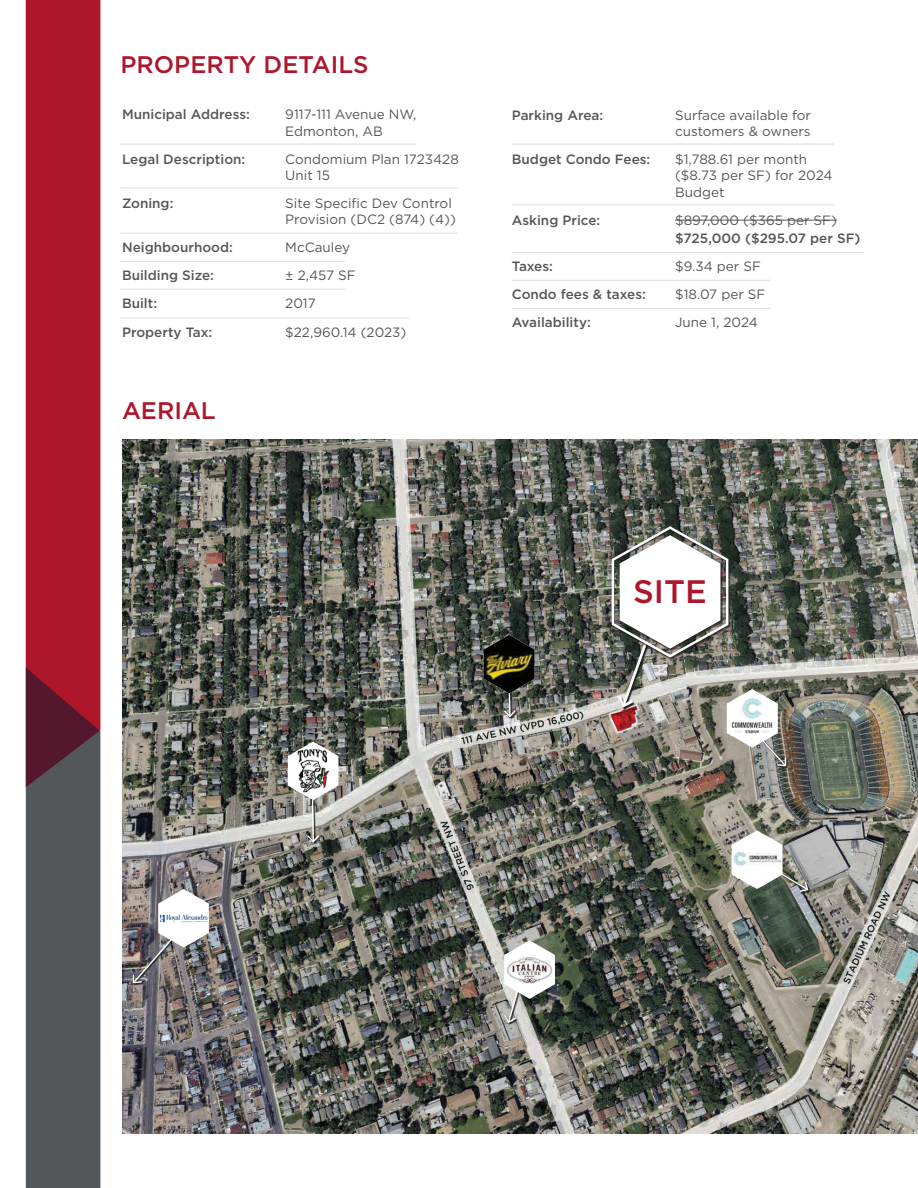
<style>
.page{position:relative;width:918px;height:1188px;background:#fff}
.page>*{position:absolute;margin:0;border:0;box-sizing:border-box;transform-origin:0 0}
.t1{font:500 32.55px "Gotham";color:#ae172b}
.t2{font:500 24px "Gotham";color:#ae172b}
.t3{font:13.5px/16.2px "Gotham";color:#54575a}
.Body_Text{font:500 13.5px "Gotham";color:#54575a}
</style>
<div class="page">
<div style="left:26px;top:0;width:74px;height:667px;background:#ae172b"></div>
<svg style="left:26px;top:667px;width:74px;height:521px"></svg>
<hr style="left:121px;top:261px;width:224px;height:1px;background:#dcdbdc">
<hr style="left:675px;top:220px;width:162px;height:1px;background:#54575a">
<img style="left:122px;top:440px;width:796px;height:694px">
<hr style="left:121px;top:144px;width:295px;height:1px;background:#dcdbdc">
<hr style="left:121px;top:188px;width:336px;height:1px;background:#dcdbdc">
<hr style="left:121px;top:233px;width:336px;height:1px;background:#dcdbdc">
<hr style="left:121px;top:289px;width:224px;height:1px;background:#dcdbdc">
<hr style="left:512px;top:144px;width:322px;height:1px;background:#dcdbdc">
<svg style="left:758px;top:735px;width:30px;height:33px"></svg>
<img style="left:611px;top:525px;width:176px;height:242px">
<img style="left:727px;top:695px;width:51px;height:41px">
<img style="left:132px;top:889px;width:77px;height:96px">
<img style="left:160px;top:914px;width:48px;height:9px">
<svg style="left:505px;top:1024px;width:18px;height:2px"></svg>
<svg style="left:503px;top:940px;width:52px;height:84px"></svg>
<img style="left:506px;top:955px;width:48px;height:29px">
<svg style="left:504px;top:718px;width:14px;height:2px"></svg>
<svg style="left:484px;top:693px;width:51px;height:25px"></svg>
<img style="left:484px;top:635px;width:51px;height:58px">
<svg style="left:308px;top:844px;width:13px;height:1px"></svg>
<svg style="left:288px;top:742px;width:50px;height:102px"></svg>
<img style="left:296px;top:749px;width:34px;height:44px">
<svg style="left:772px;top:869px;width:39px;height:25px"></svg>
<svg style="left:732px;top:830px;width:77px;height:63px"></svg>
<img style="left:732px;top:836px;width:50px;height:51px">
<div style="left:758px;top:866px;width:23px;height:7px;background:#fff"></div>
<hr style="left:121px;top:318px;width:288px;height:1px;background:#dcdbdc">
<hr style="left:512px;top:205px;width:322px;height:1px;background:#dcdbdc">
<hr style="left:512px;top:252px;width:352px;height:1px;background:#dcdbdc">
<hr style="left:512px;top:280px;width:259px;height:1px;background:#dcdbdc">
<hr style="left:512px;top:308px;width:259px;height:1px;background:#dcdbdc">
<p class="t2" style="left:121px;top:49px;width:250px">PROPERTY DETAILS</p>
<p class="Body_Text" style="left:122px;top:106px;width:129px">Municipal Address:</p>
<p class="t3" style="left:285px;top:106px;width:133px">9117-111 Avenue NW,<br>Edmonton, AB</p>
<p class="Body_Text" style="left:122px;top:150px;width:125px">Legal Description:</p>
<p class="t3" style="left:285px;top:151px;width:175px">Condomium Plan 1723428<br>Unit 15</p>
<p class="Body_Text" style="left:122px;top:194px;width:53px">Zoning:</p>
<p class="t3" style="left:285px;top:195px;width:172px">Site Specific Dev Control<br>Provision (DC2 (874) (4))</p>
<p class="Body_Text" style="left:122px;top:239px;width:112px">Neighbourhood:</p>
<p class="t3" style="left:285px;top:239px;width:66px">McCauley</p>
<p class="Body_Text" style="left:122px;top:267px;width:94px">Building Size:</p>
<p class="t3" style="left:285px;top:267px;width:72px">± 2,457 SF</p>
<p class="Body_Text" style="left:122px;top:295px;width:37px">Built:</p>
<p class="t3" style="left:285px;top:295px;width:32px">2017</p>
<p class="Body_Text" style="left:122px;top:323px;width:92px">Property Tax:</p>
<p class="t3" style="left:285px;top:323px;width:123px">$22,960.14 (2023)</p>
<p class="t2" style="left:122px;top:395px;width:95px">AERIAL</p>
<p class="Body_Text" style="left:512px;top:106px;width:93px">Parking Area:</p>
<p class="t3" style="left:675px;top:107px;width:137px">Surface available for customers &amp; owners</p>
<p class="Body_Text" style="left:512px;top:151px;width:140px">Budget Condo Fees:</p>
<p class="t3" style="left:675px;top:151px;width:159px">$1,788.61 per month ($8.73 per SF) for 2024<br>Budget</p>
<p class="Body_Text" style="left:512px;top:211px;width:90px">Asking Price:</p>
<p class="t3" style="left:675px;top:211px;width:163px">$897,000 ($365 per SF)</p>
<p class="Body_Text" style="left:675px;top:229px;width:187px">$725,000 ($295.07 per SF)</p>
<p class="Body_Text" style="left:512px;top:257px;width:43px">Taxes:</p>
<p class="t3" style="left:675px;top:258px;width:87px">$9.34 per SF</p>
<p class="Body_Text" style="left:512px;top:285px;width:136px">Condo fees &amp; taxes:</p>
<p class="t3" style="left:675px;top:286px;width:92px">$18.07 per SF</p>
<p class="Body_Text" style="left:512px;top:313px;width:81px">Availability:</p>
<p class="t3" style="left:675px;top:314px;width:84px">June 1, 2024</p>
<p class="t1" style="left:633px;top:570px;width:75px">SITE</p>
</div>
